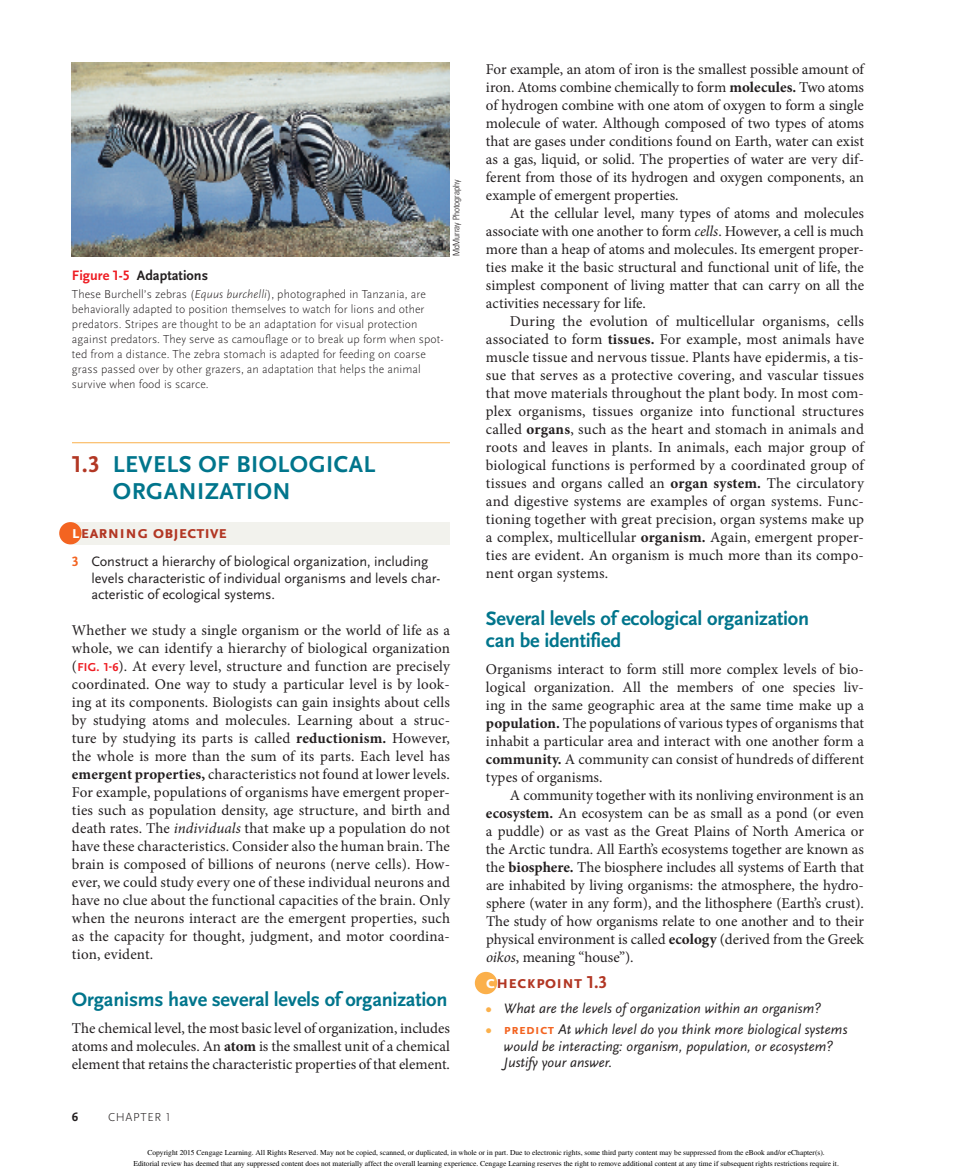
<style>
.page{position:relative;width:972px;height:1175px;background:#fff}
.page>*{position:absolute;margin:0;border:0;box-sizing:border-box;transform-origin:0 0}
.t1{font:700 24px/27px "Scala Sans Pro";letter-spacing:.02em;color:#00758c}
.t2{font:700 20.25px/22.5px "Scala Sans Pro";letter-spacing:-.01em;color:#00758c}
.t3{font:700 18px "Scala Sans Pro";color:#b23724}
.t4{font:15px/18px "Minion Pro";color:#231f20;text-align:justify}
.t5{font:italic 14.25px/16.5px "Scala Sans Pro";letter-spacing:.005em;color:#231f20}
.t6{font:14.25px/16.5px "Scala Sans Pro";letter-spacing:-.005em;color:#231f20}
.t7{font:700 14.25px "Scala Sans Pro";color:#231f20}
.t8{font:700 12.75px "Scala Sans Pro";color:#231f20}
.t9{font:300 12px/15px "Scala Sans Pro";letter-spacing:.005em;color:#231f20}
.t10{font:300 condensed 9px "Univers LT Std";color:#231f20}
.t11{font:7.5px/10.6px "Times";color:#000;text-align:center}
.s1{color:#ee1d23}
.s2{font-style:italic}
.s3{color:#b23724}
.s4{color:#fff}
.s5{font-weight:700;color:#f36421}
.s6{font-family:"Scala Sans Pro";font-weight:700;font-size:12px;color:#ee1d23}
.s7{font-weight:700}
.s8{font-weight:900;font-style:normal;color:#fbb04b}
.s9{font-weight:700;font-style:normal;color:#f36421}
</style>
<div class="page">
<div style="left:475px;top:971px;width:22px;height:23px;background:#fbb04b;border-radius:50%"></div>
<div style="left:72px;top:522px;width:378px;height:22px;background:#f2f2ed"></div>
<div style="left:59px;top:522px;width:23px;height:22px;background:#f36421;border-radius:50%"></div>
<hr style="left:72px;top:442px;width:378px;height:1px;background:#fbb04b">
<img style="left:72px;top:63px;width:378px;height:193px">
<p class="t7" style="left:72px;top:267px;width:138px"><span class="s1">Figure 1-5</span> Adaptations</p>
<p class="t9" style="left:72px;top:287px;width:373px">These Burchell’s zebras (<span class="s2">Equus burchelli</span>), photographed in Tanzania, are behaviorally adapted to position themselves to watch for lions and other predators. Stripes are thought to be an adaptation for visual protection against predators. They serve as camouflage or to break up form when spot&shy;ted from a distance. The zebra stomach is adapted for feeding on coarse grass passed over by other grazers, an adaptation that helps the animal survive when food is scarce.</p>
<p class="t10" style="left:451px;top:256px;width:78px;rotate:-90deg">McMurray Photography</p>
<p class="t1" style="left:113px;top:450px;width:264px;text-indent:-41px"><span class="s3">1.3</span> LEVELS OF BIOLOGICAL<br>ORGANIZATION</p>
<p class="t3" style="left:72px;top:521px;width:157px"><span class="s4">l</span>earning objective</p>
<p class="t6" style="left:91px;top:553px;width:350px;text-indent:-19px"><span class="s5">3</span> Construct a hierarchy of biological organization, including levels characteristic of individual organisms and levels char&shy;acteristic of ecological systems.</p>
<p class="t4" style="left:72px;top:621px;width:380px">Whether we study a single organism or the world of life as a whole, we can identify a hierarchy of biological organization (<span class="s6">FIG. 1-6</span>). At every level, structure and function are precisely coordinated. One way to study a particular level is by look&shy;ing at its components. Biologists can gain insights about cells by studying atoms and molecules. Learning about a struc&shy;ture by studying its parts is called <span class="s7">reductionism.</span> However, the whole is more than the sum of its parts. Each level has <span class="s7">emergent properties,</span> characteristics not found at lower levels.<br>For example, populations of organisms have emergent proper&shy;ties such as population density, age structure, and birth and death rates. The <span class="s2">individuals</span> that make up a population do not have these characteristics. Consider also the human brain. The brain is composed of billions of neurons (nerve cells). How&shy;ever, we could study every one of these individual neurons and have no clue about the functional capacities of the brain. Only when the neurons interact are the emergent properties, such as the capacity for thought, judgment, and motor coordina&shy;tion, evident.</p>
<p class="t2" style="left:72px;top:988px;width:377px">Organisms have several levels of organization</p>
<p class="t4" style="left:72px;top:1019px;width:380px">The chemical level, the most basic level of organization, includes atoms and molecules. An <span class="s7">atom</span> is the smallest unit of a chemical element that retains the characteristic properties of that element.</p>
<p class="t8" style="left:72px;top:1109px;width:8px">6</p>
<p class="t9" style="left:108px;top:1109px;width:63px">Chapte r 1</p>
<p class="t4" style="left:486px;top:60px;width:379px">For example, an atom of iron is the smallest possible amount of</p>
<p class="t4" style="left:486px;top:78px;width:380px">iron. Atoms combine chemically to form <span class="s7">molecules.</span> Two atoms</p>
<p class="t4" style="left:486px;top:96px;width:379px">of hydrogen combine with one atom of oxygen to form a single</p>
<p class="t4" style="left:486px;top:114px;width:380px">molecule of water. Although composed of two types of atoms</p>
<p class="t4" style="left:486px;top:132px;width:379px">that are gases under conditions found on Earth, water can exist</p>
<p class="t4" style="left:486px;top:150px;width:380px">as a gas, liquid, or solid. The properties of water are very dif-</p>
<p class="t4" style="left:486px;top:168px;width:380px">ferent from those of its hydrogen and oxygen components, an</p>
<p class="t4" style="left:486px;top:186px;width:194px">example of emergent properties.</p>
<p class="t4" style="left:510px;top:204px;width:356px">At the cellular level, many types of atoms and molecules</p>
<p class="t4" style="left:486px;top:222px;width:379px">associate with one another to form <span class="s2">cells</span>. However, a cell is much</p>
<p class="t4" style="left:486px;top:240px;width:379px">more than a heap of atoms and molecules. Its emergent proper-</p>
<p class="t4" style="left:486px;top:258px;width:379px">ties make it the basic structural and functional unit of life, the</p>
<p class="t4" style="left:486px;top:276px;width:380px">simplest component of living matter that can carry on all the</p>
<p class="t4" style="left:486px;top:294px;width:162px">activities necessary for life.</p>
<p class="t4" style="left:510px;top:312px;width:355px">During the evolution of multicellular organisms, cells</p>
<p class="t4" style="left:486px;top:330px;width:380px">associated to form <span class="s7">tissues.</span> For example, most animals have</p>
<p class="t4" style="left:486px;top:348px;width:379px">muscle tissue and nervous tissue. Plants have epidermis, a tis-</p>
<p class="t4" style="left:486px;top:366px;width:379px">sue that serves as a protective covering, and vascular tissues</p>
<p class="t4" style="left:486px;top:384px;width:379px">that move materials throughout the plant body. In most com-</p>
<p class="t4" style="left:486px;top:402px;width:380px">plex organisms, tissues organize into functional structures</p>
<p class="t4" style="left:486px;top:420px;width:379px">called <span class="s7">organs</span>, such as the heart and stomach in animals and</p>
<p class="t4" style="left:486px;top:438px;width:380px">roots and leaves in plants. In animals, each major group of</p>
<p class="t4" style="left:486px;top:456px;width:380px">biological functions is performed by a coordinated group of</p>
<p class="t4" style="left:486px;top:474px;width:380px">tissues and organs called an <span class="s7">organ system.</span> The circulatory</p>
<p class="t4" style="left:486px;top:492px;width:379px">and digestive systems are examples of organ systems. Func-</p>
<p class="t4" style="left:486px;top:510px;width:379px">tioning together with great precision, organ systems make up</p>
<p class="t4" style="left:486px;top:528px;width:379px">a complex, multicellular <span class="s7">organism.</span> Again, emergent proper-</p>
<p class="t4" style="left:486px;top:546px;width:379px">ties are evident. An organism is much more than its compo-</p>
<p class="t4" style="left:486px;top:564px;width:124px">nent organ systems.</p>
<p class="t2" style="left:486px;top:607px;width:325px">Several levels of ecological organization can be identified</p>
<p class="t4" style="left:486px;top:660px;width:379px">Organisms interact to form still more complex levels of bio-</p>
<p class="t4" style="left:486px;top:678px;width:379px">logical organization. All the members of one species liv-</p>
<p class="t4" style="left:486px;top:696px;width:380px">ing in the same geographic area at the same time make up a</p>
<p class="t4" style="left:486px;top:714px;width:380px"><span class="s7">population.</span> The populations of various types of organisms that</p>
<p class="t4" style="left:486px;top:732px;width:380px">inhabit a particular area and interact with one another form a</p>
<p class="t4" style="left:486px;top:750px;width:379px"><span class="s7">community.</span> A community can consist of hundreds of different</p>
<p class="t4" style="left:486px;top:768px;width:118px">types of organisms.</p>
<p class="t4" style="left:510px;top:786px;width:355px">A community together with its nonliving environment is an</p>
<p class="t4" style="left:486px;top:804px;width:380px"><span class="s7">ecosystem.</span> An ecosystem can be as small as a pond (or even</p>
<p class="t4" style="left:486px;top:822px;width:379px">a puddle) or as vast as the Great Plains of North America or</p>
<p class="t4" style="left:486px;top:840px;width:380px">the Arctic tundra. All Earth’s ecosystems together are known as</p>
<p class="t4" style="left:486px;top:858px;width:379px">the <span class="s7">biosphere.</span> The biosphere includes all systems of Earth that</p>
<p class="t4" style="left:486px;top:876px;width:379px">are inhabited by living organisms: the atmosphere, the hydro-</p>
<p class="t4" style="left:486px;top:894px;width:379px">sphere (water in any form), and the lithosphere (Earth’s crust).</p>
<p class="t4" style="left:486px;top:912px;width:379px">The study of how organisms relate to one another and to their</p>
<p class="t4" style="left:486px;top:930px;width:379px">physical environment is called <span class="s7">ecology</span> (derived from the Greek</p>
<p class="t4" style="left:486px;top:948px;width:149px"><span class="s2">oikos</span>, meaning “house”).</p>
<p class="t3" style="left:486px;top:971px;width:123px"><span class="s4">C</span>heckpoint 1.3</p>
<p class="t5" style="left:486px;top:1000px;width:337px"><span class="s8">•</span> What are the levels of organization within an organism?</p>
<p class="t5" style="left:504px;top:1021px;width:345px;text-indent:-18px"><span class="s8">•</span> <span class="s9">predict</span> At which level do you think more biological systems would be interacting: organism, population, or ecosystem?<br>Justify your answer.</p>
<p class="t11" style="left:133px;top:1147px;width:707px">Copyright 2015 Cengage Learning. All Rights Reserved. May not be copied, scanned, or duplicated, in whole or in part. Due to electronic rights, some third party content may be suppressed from the eBook and/or eChapter(s).<br>Editorial review has deemed that any suppressed content does not materially affect the overall learning experience. Cengage Learning reserves the right to remove additional content at any time if subsequent rights restrictions require it.</p>
</div>
